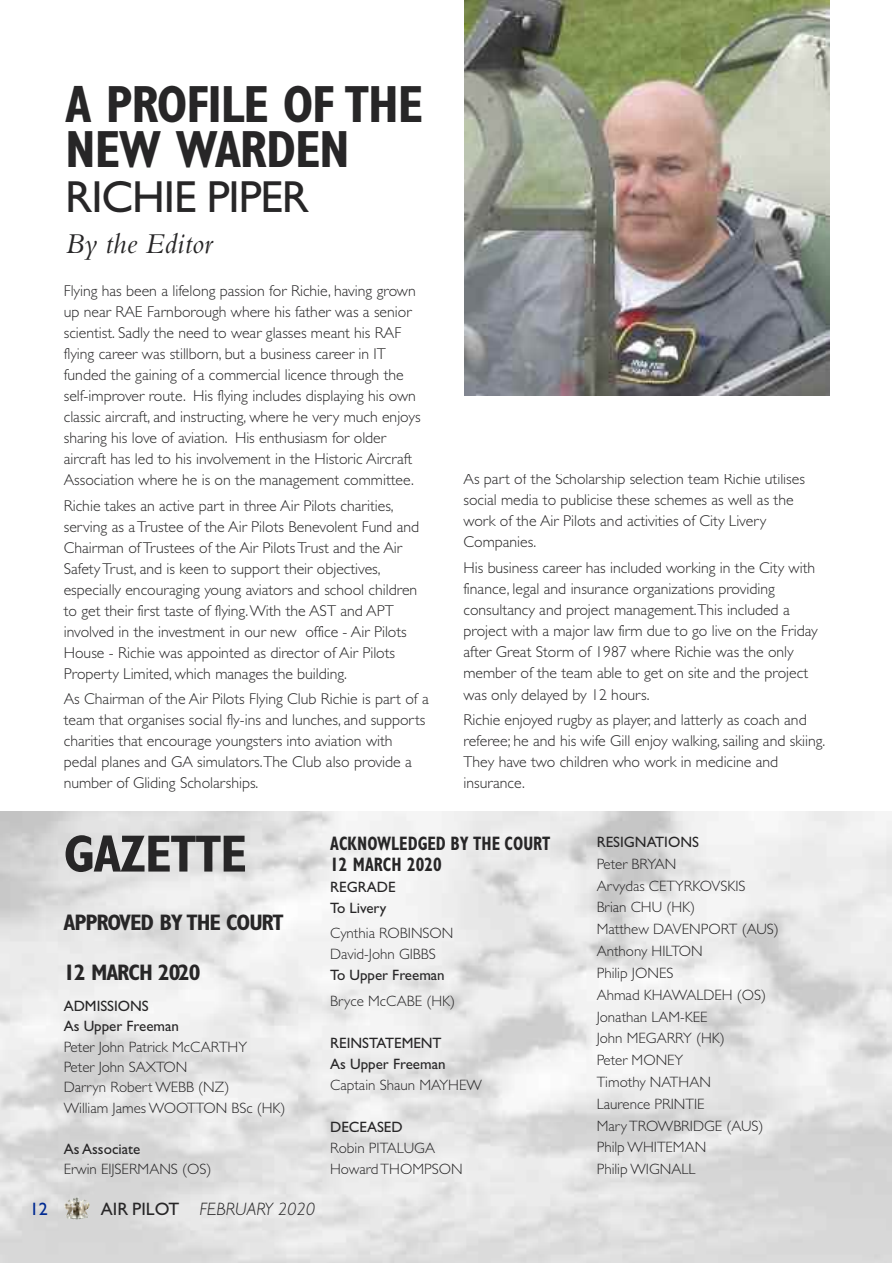
<style>
.page{position:relative;width:893px;height:1263px;background:#fff}
.page>*{position:absolute;margin:0;border:0;box-sizing:border-box;transform-origin:0 0}
.t1{font:700 condensed 52.5px/45px "Gill Sans";letter-spacing:-.025em;color:#272627;scale:.95 1}
.t2{font:700 condensed 52.5px "Gill Sans";letter-spacing:-.025em;color:#272627}
.t3{font:45px "Gill Sans TT";letter-spacing:-.025em;color:#272627}
.t4{font:italic 30px "Bembo";color:#272627}
.t5{font:700 condensed 22.5px "Gill Sans";letter-spacing:-.05em;color:#272627}
.t6{font:700 condensed 19.5px/21px "Gill Sans";color:#272627;scale:.85 1}
.t7{font:italic 300 18px "Gill Sans";color:#272627}
.t8{font:18px "Gill Sans TT";color:#002a92}
.t9{font:300 15.75px/21px "Gill Sans";color:#272627}
.t10{font:15px/21.9px "Gill Sans Light TT";color:#272627}
.t11{font:15px/20.4px "Gill Sans TT";color:#272627}
.t12{font:15px/21px "Gill Sans";color:#272627}
.s1{font-family:"Gill Sans TT";font-weight:400;font-style:normal}
</style>
<div class="page">
<img style="left:0;top:811px;width:891px;height:452px">
<img style="left:64px;top:1199px;width:11px;height:15px">
<img style="left:465px;top:0;width:364px;height:395px">
<h1 class="t1" style="left:65px;top:87px;width:378px">A PROFILE OF THE<br>NEW WARDEN</h1>
<h2 class="t3" style="left:65px;top:171px;width:245px">RICHIE PIPER</h2>
<h3 class="t4" style="left:65px;top:233px;width:148px">By the Editor</h3>
<p class="t9" style="left:64px;top:282px;width:358px">Flying has been a lifelong passion for Richie, having grown up near RAE Farnborough where his father was a senior scientist. Sadly the need to wear glasses meant his RAF flying career was stillborn, but a business career in IT funded the gaining of a commercial licence through the self-improver route. His flying includes displaying his own classic aircraft, and instructing, where he very much enjoys sharing his love of aviation. His enthusiasm for older aircraft has led to his involvement in the Historic Aircraft Association where he is on the management committee.</p>
<p class="t9" style="left:64px;top:496px;width:357px">Richie takes an active part in three Air Pilots charities, serving as aTrustee of the Air Pilots Benevolent Fund and Chairman ofTrustees of the Air PilotsTrust and the Air SafetyTrust, and is keen to support their objectives, especially encouraging young aviators and school children to get their first taste of flying.With the AST and APT involved in the investment in our new office - Air Pilots House - Richie was appointed as director of Air Pilots Property Limited, which manages the building.</p>
<p class="t9" style="left:64px;top:690px;width:366px">As Chairman of the Air Pilots Flying Club Richie is part of a team that organises social fly-ins and lunches, and supports charities that encourage youngsters into aviation with pedal planes and GA simulators.The Club also provide a number of Gliding Scholarships.</p>
<p class="t9" style="left:463px;top:470px;width:343px">As part of the Scholarship selection team Richie utilises social media to publicise these schemes as well as the work of the Air Pilots and activities of City Livery Companies.</p>
<p class="t9" style="left:463px;top:558px;width:356px">His business career has included working in the City with finance, legal and insurance organizations providing consultancy and project management.This included a project with a major law firm due to go live on the Friday after Great Storm of 1987 where Richie was the only member of the team able to get on site and the project was only delayed by 12 hours.</p>
<p class="t9" style="left:463px;top:710px;width:363px">Richie enjoyed rugby as player, and latterly as coach and referee; he and his wife Gill enjoy walking, sailing and skiing.<br>They have two children who work in medicine and insurance.</p>
<h1 class="t2" style="left:64px;top:834px;width:185px">GAZETTE</h1>
<h3 class="t5" style="left:64px;top:914px;width:222px">APPROVED BY THE COURT</h3>
<h3 class="t5" style="left:64px;top:963px;width:138px">12 MARCH 2020</h3>
<p class="t11" style="left:64px;top:995px;width:117px">ADMISSIONS<br>As Upper Freeman</p>
<p class="t10" style="left:64px;top:1036px;width:223px;line-height:20.4px">Peter John Patrick McCARTHY<br>Peter John SAXTON<br>Darryn Robert WEBB (NZ)<br>William James WOOTTON BSc (HK)</p>
<p class="t11" style="left:64px;top:1138px;width:78px">As Associate</p>
<p class="t10" style="left:64px;top:1158px;width:149px">Erwin EIJSERMANS (OS)</p>
<p class="t8" style="left:30px;top:1198px;width:19px">12</p>
<p class="t7" style="left:101px;top:1202px;width:216px"><span class="s1">AIR PILOT</span> FEBRUARY 2020</p>
<p class="t6" style="left:330px;top:834px;width:261px">ACKNOWLEDGED BY THE COURT<br>12 MARCH 2020</p>
<p class="t12" style="left:330px;top:878px;width:67px">REGRADE<br>To Livery</p>
<p class="t10" style="left:330px;top:923px;width:125px;line-height:21px">Cynthia ROBINSON<br>David-John GIBBS</p>
<p class="t12" style="left:330px;top:966px;width:116px">To Upper Freeman</p>
<p class="t10" style="left:330px;top:990px;width:126px">Bryce McCABE (HK)</p>
<p class="t11" style="left:330px;top:1032px;width:117px;line-height:21px">REINSTATEMENT<br>As Upper Freeman</p>
<p class="t10" style="left:330px;top:1074px;width:153px">Captain Shaun MAYHEW</p>
<p class="t11" style="left:330px;top:1117px;width:74px">DECEASED</p>
<p class="t10" style="left:330px;top:1137px;width:134px;line-height:21px">Robin PITALUGA<br>HowardTHOMPSON</p>
<p class="t11" style="left:597px;top:831px;width:104px">RESIGNATIONS</p>
<p class="t10" style="left:597px;top:852px;width:184px">Peter BRYAN<br>Arvydas CETYRKOVSKIS<br>Brian CHU (HK)<br>Matthew DAVENPORT (AUS)<br>Anthony HILTON<br>Philip JONES<br>Ahmad KHAWALDEH (OS)<br>Jonathan LAM-KEE<br>John MEGARRY (HK)<br>Peter MONEY<br>Timothy NATHAN<br>Laurence PRINTIE<br>MaryTROWBRIDGE (AUS)<br>Philp WHITEMAN<br>Philip WIGNALL</p>
</div>
